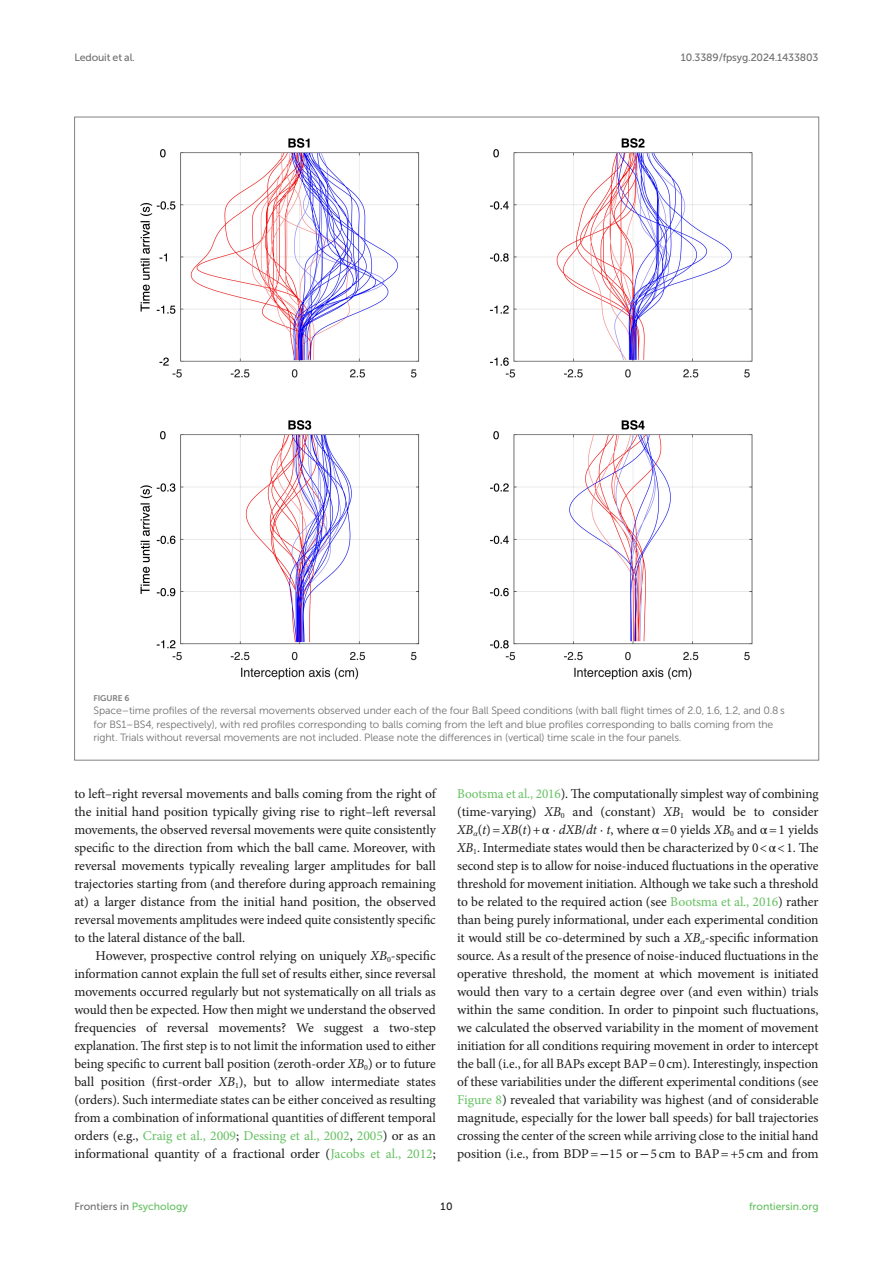
<style>
.page{position:relative;width:893px;height:1263px;background:#fff}
.page>*{position:absolute;margin:0;border:0;box-sizing:border-box;transform-origin:0 0}
.TEXT{font:13.5px/18px "Minion Pro";letter-spacing:-.005em;color:#1b1c1b;text-align:justify}
.FIG_LEG{font:10.5px/13.5px "Museo Sans 300";letter-spacing:-.01em;color:#706f70}
.t1{font:10.5px "Museo Sans 500";letter-spacing:-.015em;color:#706f70}
.t2{font:10.5px "Museo Sans 500";color:#65c161}
.t3{font:10.5px "Museo Sans 500";color:#1b1c1b}
.FIG_HD{font:8.25px "Museo Sans 700";letter-spacing:-.01em;color:#7e7f7f}
.s1{font-style:italic}
.s2{color:#65c161}
.s3{font-family:"STIX General"}
</style>
<div class="page">
<img style="left:140px;top:138px;width:613px;height:542px">
<p class="t1" style="left:74px;top:51px;width:62px">Ledouit et al.</p>
<p class="t1" style="left:681px;top:51px;width:139px">10.3389/fpsyg.2024.1433803</p>
<p class="FIG_HD" style="left:94px;top:693px;width:37px">FIGURE 6</p>
<p class="FIG_LEG" style="left:94px;top:704px;width:693px">Space–time profiles of the reversal movements observed under each of the four Ball Speed conditions (with ball flight times of 2.0, 1.6, 1.2, and 0.8 s for BS1–BS4, respectively), with red profiles corresponding to balls coming from the left and blue profiles corresponding to balls coming from the right. Trials without reversal movements are not included. Please note the differences in (vertical) time scale in the four panels.</p>
<p class="TEXT" style="left:74px;top:785px;width:363px">to left–right reversal movements and balls coming from the right of the initial hand position typically giving rise to right–left reversal movements, the observed reversal movements were quite consistently specific to the direction from which the ball came. Moreover, with reversal movements typically revealing larger amplitudes for ball trajectories starting from (and therefore during approach remaining at) a larger distance from the initial hand position, the observed reversal movements amplitudes were indeed quite consistently specific to the lateral distance of the ball.</p>
<p class="TEXT" style="left:74px;top:947px;width:363px;text-indent:21px">However, prospective control relying on uniquely <span class="s1">XB</span><sub>0</sub>-specific information cannot explain the full set of results either, since reversal movements occurred regularly but not systematically on all trials as would then be expected. How then might we understand the observed frequencies of reversal movements? We suggest a two-step explanation. The first step is to not limit the information used to either being specific to current ball position (zeroth-order <span class="s1">XB</span><sub>0</sub>) or to future ball position (first-order <span class="s1">XB</span><sub>1</sub>), but to allow intermediate states (orders). Such intermediate states can be either conceived as resulting from a combination of informational quantities of different temporal orders (e.g., <span class="s2">Craig et al., 2009</span>; <span class="s2">Dessing et al., 2002</span>, <span class="s2">2005</span>) or as an informational quantity of a fractional order (<span class="s2">Jacobs et al., 2012</span>;</p>
<p class="TEXT" style="left:457px;top:785px;width:363px"><span class="s2">Bootsma et al., 2016</span>). The computationally simplest way of combining (time-varying) <span class="s1">XB</span><sub>0</sub> and (constant) <span class="s1">XB</span><sub>1</sub> would be to consider <span class="s1">XB</span><sub>α</sub>(<span class="s1">t</span>)=<span class="s1">XB</span>(<span class="s1">t</span>)+<span class="s3">α</span> · <span class="s1">dXB</span>/<span class="s1">dt</span> · <span class="s1">t</span>, where <span class="s3">α</span>=0 yields <span class="s1">XB</span><sub>0</sub> and <span class="s3">α</span>=1 yields <span class="s1">XB</span><sub>1</sub>. Intermediate states would then be characterized by 0&lt;<span class="s3">α</span>&lt;1. The second step is to allow for noise-induced fluctuations in the operative threshold for movement initiation. Although we take such a threshold to be related to the required action (see <span class="s2">Bootsma et al., 2016</span>) rather than being purely informational, under each experimental condition it would still be co-determined by such a <span class="s1">XB</span><sub>α</sub>-specific information source. As a result of the presence of noise-induced fluctuations in the operative threshold, the moment at which movement is initiated would then vary to a certain degree over (and even within) trials within the same condition. In order to pinpoint such fluctuations, we calculated the observed variability in the moment of movement initiation for all conditions requiring movement in order to intercept the ball (i.e., for all BAPs except BAP=0cm). Interestingly, inspection of these variabilities under the different experimental conditions (see <span class="s2">Figure 8</span>) revealed that variability was highest (and of considerable magnitude, especially for the lower ball speeds) for ball trajectories crossing the center of the screen while arriving close to the initial hand position (i.e., from BDP=<span class="s3">−</span>15 or<span class="s3">−</span>5cm to BAP=+5cm and from</p>
<p class="t1" style="left:74px;top:1200px;width:115px">Frontiers in <span class="s2">Psychology</span></p>
<p class="t3" style="left:440px;top:1200px;width:14px">10</p>
<p class="t2" style="left:749px;top:1200px;width:71px">frontiersin.org</p>
</div>
